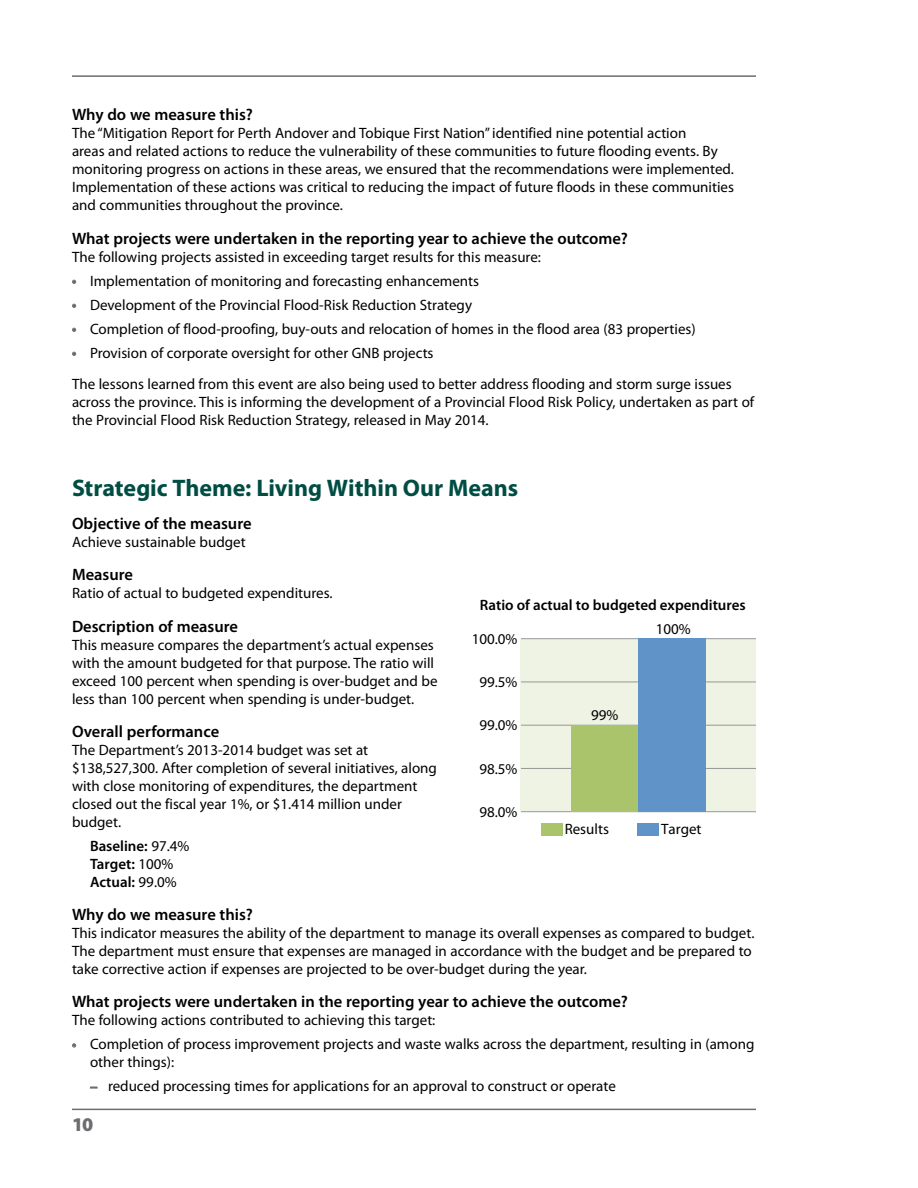
<style>
.page{position:relative;width:918px;height:1188px;background:#fff}
.page>*{position:absolute;margin:0;border:0;box-sizing:border-box;transform-origin:0 0}
.Performance_Measures{font:700 24px "Myriad Pro";letter-spacing:-.005em;color:#004d43}
.t1{font:900 19.5px "Myriad Pro";color:#6d6d71}
.chart_question{font:600 16.5px "Myriad Pro";color:#000}
.text{font:15px/18px "Myriad Pro";color:#000}
.text__b4_bullet{font:15px/18px "Myriad Pro";color:#000}
.text__indent{font:600 15px/18px "Myriad Pro";color:#000}
.s1{color:#6d6d71}
.s2{font-weight:400}
</style>
<div class="page">
<hr style="left:72px;top:1109px;width:684px;height:1px;background:#6d6d71">
<hr style="left:72px;top:75px;width:684px;height:2px;background:#6d6d71">
<svg style="left:72px;top:280px;width:4px;height:4px"></svg>
<svg style="left:72px;top:304px;width:4px;height:4px"></svg>
<svg style="left:72px;top:328px;width:4px;height:4px"></svg>
<svg style="left:72px;top:352px;width:4px;height:4px"></svg>
<div style="left:521px;top:640px;width:235px;height:171px;background:#eef3e3"></div>
<div style="left:541px;top:823px;width:21px;height:12px;background:#a9c46b"></div>
<div style="left:637px;top:823px;width:22px;height:12px;background:#6093c8"></div>
<hr style="left:521px;top:811px;width:235px;height:1px;background:#979797">
<hr style="left:521px;top:768px;width:235px;height:1px;background:#979797">
<hr style="left:521px;top:725px;width:235px;height:1px;background:#979797">
<hr style="left:521px;top:682px;width:235px;height:1px;background:#979797">
<hr style="left:521px;top:638px;width:235px;height:1px;background:#979797">
<div style="left:571px;top:725px;width:67px;height:87px;background:#a9c46b"></div>
<div style="left:638px;top:639px;width:68px;height:173px;background:#6093c8"></div>
<p class="chart_question" style="left:72px;top:104px;width:183px">Why do we measure this?</p>
<p class="text" style="left:72px;top:124px;width:664px">The “Mitigation Report for Perth Andover and Tobique First Nation” identified nine potential action<br>areas and related actions to reduce the vulnerability of these communities to future flooding events. By monitoring progress on actions in these areas, we ensured that the recommendations were implemented.<br>Implementation of these actions was critical to reducing the impact of future floods in these communities and communities throughout the province.</p>
<p class="chart_question" style="left:72px;top:228px;width:558px">What projects were undertaken in the reporting year to achieve the outcome?</p>
<p class="text__b4_bullet" style="left:72px;top:247px;width:470px">The following projects assisted in exceeding target results for this measure:</p>
<p class="text" style="left:72px;top:271px;width:409px"><span class="s1">•</span> Implementation of monitoring and forecasting enhancements</p>
<p class="text" style="left:72px;top:295px;width:402px"><span class="s1">•</span> Development of the Provincial Flood-Risk Reduction Strategy</p>
<p class="text" style="left:72px;top:319px;width:625px"><span class="s1">•</span> Completion of flood-proofing, buy-outs and relocation of homes in the flood area (83 properties)</p>
<p class="text" style="left:72px;top:343px;width:363px"><span class="s1">•</span> Provision of corporate oversight for other GNB projects</p>
<p class="text" style="left:72px;top:375px;width:684px">The lessons learned from this event are also being used to better address flooding and storm surge issues across the province. This is informing the development of a Provincial Flood Risk Policy, undertaken as part of the Provincial Flood Risk Reduction Strategy, released in May 2014.</p>
<p class="Performance_Measures" style="left:72px;top:472px;width:448px">Strategic Theme: Living Within Our Means</p>
<p class="chart_question" style="left:72px;top:513px;width:181px">Objective of the measure</p>
<p class="text" style="left:72px;top:533px;width:175px">Achieve sustainable budget</p>
<p class="chart_question" style="left:72px;top:564px;width:63px">Measure</p>
<p class="text" style="left:72px;top:584px;width:262px">Ratio of actual to budgeted expenditures.</p>
<p class="chart_question" style="left:72px;top:616px;width:168px">Description of measure</p>
<p class="text" style="left:72px;top:635px;width:367px">This measure compares the department’s actual expenses with the amount budgeted for that purpose. The ratio will exceed 100 percent when spending is over-budget and be less than 100 percent when spending is under-budget.</p>
<p class="chart_question" style="left:72px;top:721px;width:149px">Overall performance</p>
<p class="text__b4_bullet" style="left:72px;top:741px;width:367px">The Department’s 2013-2014 budget was set at $138,527,300. After completion of several initiatives, along with close monitoring of expenditures, the department closed out the fiscal year 1%, or $1.414 million under budget.</p>
<p class="text__indent" style="left:90px;top:836px;width:101px">Baseline: <span class="s2">97.4%<br></span>Target: <span class="s2">100%<br></span>Actual: <span class="s2">99.0%</span></p>
<p class="chart_question" style="left:72px;top:904px;width:183px">Why do we measure this?</p>
<p class="text" style="left:72px;top:924px;width:684px">This indicator measures the ability of the department to manage its overall expenses as compared to budget.<br>The department must ensure that expenses are managed in accordance with the budget and be prepared to take corrective action if expenses are projected to be over-budget during the year.</p>
<p class="chart_question" style="left:72px;top:991px;width:558px">What projects were undertaken in the reporting year to achieve the outcome?</p>
<p class="text__b4_bullet" style="left:72px;top:1011px;width:365px">The following actions contributed to achieving this target:</p>
<p class="text" style="left:90px;top:1035px;width:666px;text-indent:-18px"><span class="s1">•</span> Completion of process improvement projects and waste walks across the department, resulting in (among other things):</p>
<p class="text" style="left:90px;top:1077px;width:527px"><span class="s1">–</span> reduced processing times for applications for an approval to construct or operate</p>
<p class="text__indent" style="left:480px;top:596px;width:267px">Ratio of actual to budgeted expenditures</p>
<p class="text" style="left:656px;top:619px;width:36px">100%</p>
<p class="text" style="left:472px;top:630px;width:47px">100.0%</p>
<p class="text" style="left:479px;top:673px;width:40px">99.5%</p>
<p class="text" style="left:591px;top:706px;width:29px">99%</p>
<p class="text" style="left:479px;top:716px;width:40px">99.0%</p>
<p class="text" style="left:479px;top:759px;width:40px">98.5%</p>
<p class="text" style="left:479px;top:803px;width:40px">98.0%</p>
<p class="text" style="left:565px;top:819px;width:46px">Results</p>
<p class="text" style="left:661px;top:819px;width:42px">Target</p>
<h2 class="t1" style="left:72px;top:1112px;width:23px">10</h2>
</div>
